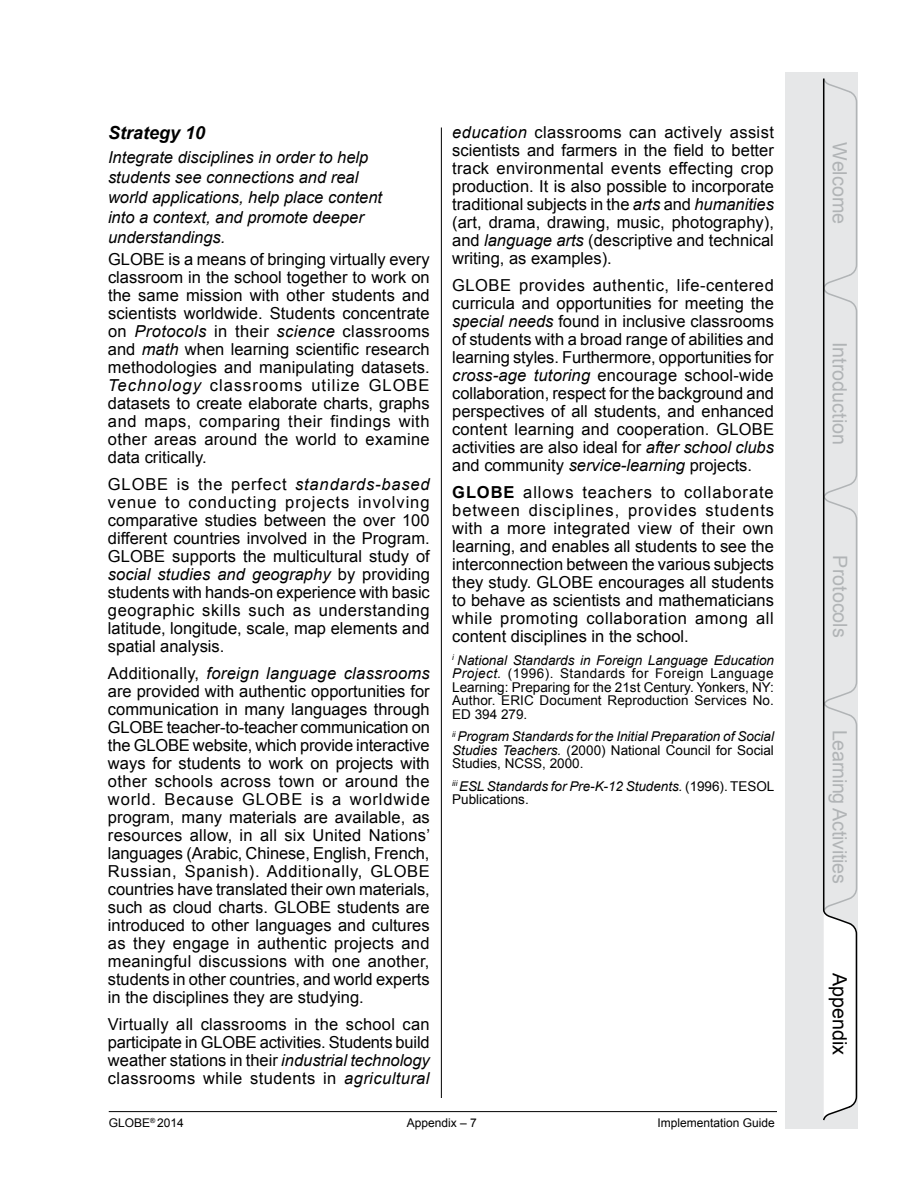
<style>
.page{position:relative;width:918px;height:1188px;background:#fff}
.page>*{position:absolute;margin:0;border:0;box-sizing:border-box;transform-origin:0 0}
.t1{font:19.8px "Arial";color:#b1b4b6}
.t2{font:19.8px "Arial";color:#000}
.t3{font:italic 700 18px "Arial";color:#000}
.t4{font:16.5px/18px "Arial";color:#000;text-align:justify}
.t5{font:italic 16.5px/19.8px "Arial";color:#000}
.t6{font:13.5px/13.5px "Arial";letter-spacing:.005em;color:#000;text-align:justify}
.t7{font:italic 13.5px/13.5px "Arial";color:#000;text-align:justify}
.t8{font:12px "Arial";color:#000}
.s1{font-style:italic}
.s2{font-weight:700}
.s3{font-style:normal}
</style>
<div class="page">
<hr style="left:441px;top:128px;width:1px;height:970px;background:#000">
<hr style="left:109px;top:1111px;width:668px;height:1px;background:#000">
<div style="left:785px;top:72px;width:73px;height:1056px;background:#e6e7e8"></div>
<svg style="left:823px;top:78px;width:35px;height:1043px"></svg>
<p class="t3" style="left:108px;top:121px;width:99px">Strategy 10</p>
<p class="t5" style="left:108px;top:148px;width:276px">Integrate disciplines in order to help students see connections and real world applications, help place content into a context, and promote deeper understandings.</p>
<p class="t4" style="left:108px;top:250px;width:323px">GLOBE is a means of bringing virtually every classroom in the school together to work on the same mission with other students and scientists worldwide. Students concentrate on <span class="s1">Protocols</span> in their <span class="s1">science</span> classrooms and <span class="s1">math</span> when learning scientific research methodologies and manipulating datasets.<br><span class="s1">Technology</span> classrooms utilize GLOBE datasets to create elaborate charts, graphs and maps, comparing their findings with other areas around the world to examine data critically.</p>
<p class="t4" style="left:108px;top:476px;width:323px">GLOBE is the perfect <span class="s1">standards-based </span>venue to conducting projects involving comparative studies between the over 100 different countries involved in the Program.<br>GLOBE supports the multicultural study of <span class="s1">social studies and geography</span> by providing students with hands-on experience with basic geographic skills such as understanding latitude, longitude, scale, map elements and spatial analysis.</p>
<p class="t4" style="left:108px;top:665px;width:324px">Additionally, <span class="s1">foreign language classrooms </span>are provided with authentic opportunities for communication in many languages through GLOBE teacher-to-teacher communication on the GLOBE website, which provide interactive ways for students to work on projects with other schools across town or around the world. Because GLOBE is a worldwide program, many materials are available, as resources allow, in all six United Nations’ languages (Arabic, Chinese, English, French, Russian, Spanish). Additionally, GLOBE countries have translated their own materials, such as cloud charts. GLOBE students are introduced to other languages and cultures as they engage in authentic projects and meaningful discussions with one another, students in other countries, and world experts in the disciplines they are studying.</p>
<p class="t4" style="left:108px;top:1016px;width:323px">Virtually all classrooms in the school can participate in GLOBE activities. Students build weather stations in their <span class="s1">industrial technology </span>classrooms while students in <span class="s1">agricultural</span></p>
<p class="t4" style="left:452px;top:123px;width:323px"><span class="s1">education</span> classrooms can actively assist scientists and farmers in the field to better track environmental events effecting crop production. It is also possible to incorporate traditional subjects in the <span class="s1">arts</span> and <span class="s1">humanities </span>(art, drama, drawing, music, photography), and <span class="s1">language arts</span> (descriptive and technical writing, as examples).</p>
<p class="t4" style="left:452px;top:276px;width:323px">GLOBE provides authentic, life-centered curricula and opportunities for meeting the <span class="s1">special needs</span> found in inclusive classrooms of students with a broad range of abilities and learning styles. Furthermore, opportunities for <span class="s1">cross-age tutoring</span> encourage school-wide collaboration, respect for the background and perspectives of all students, and enhanced content learning and cooperation. GLOBE activities are also ideal for <span class="s1">after school clubs </span>and community <span class="s1">service-learning</span> projects.</p>
<p class="t4" style="left:452px;top:483px;width:323px"><span class="s2">GLOBE</span> allows teachers to collaborate between disciplines, provides students with a more integrated view of their own learning, and enables all students to see the interconnection between the various subjects they study. GLOBE encourages all students to behave as scientists and mathematicians while promoting collaboration among all content disciplines in the school.</p>
<p class="t6" style="left:452px;top:653px;width:323px"><sup>i</sup> <span class="s1">National Standards in Foreign Language Education Project.</span> (1996). Standards for Foreign Language Learning: Preparing for the 21st Century. Yonkers, NY:<br>Author. ERIC Document Reproduction Services No.<br>ED 394 279.</p>
<p class="t7" style="left:452px;top:730px;width:323px"><sup>ii</sup> Program Standards for the Initial Preparation of Social Studies Teachers. <span class="s3">(2000) National Council for Social Studies, NCSS, 2000.</span></p>
<p class="t7" style="left:452px;top:779px;width:324px"><sup>iii</sup> ESL Standards for Pre-K-12 Students. <span class="s3">(1996). TESOL<br>Publications.</span></p>
<p class="t8" style="left:109px;top:1115px;width:77px">GLOBE<sup>®</sup> 2014</p>
<p class="t8" style="left:407px;top:1115px;width:72px">Appendix – 7</p>
<p class="t8" style="left:657px;top:1115px;width:119px">Implementation Guide</p>
<p class="t1" style="left:853px;top:142px;width:83px;rotate:90deg">Welcome</p>
<p class="t1" style="left:853px;top:342px;width:105px;rotate:90deg">Introduction</p>
<p class="t1" style="left:853px;top:555px;width:84px;rotate:90deg">Protocols</p>
<p class="t1" style="left:853px;top:730px;width:155px;rotate:90deg">Learning Activities</p>
<p class="t2" style="left:853px;top:973px;width:84px;rotate:90deg">Appendix</p>
</div>
